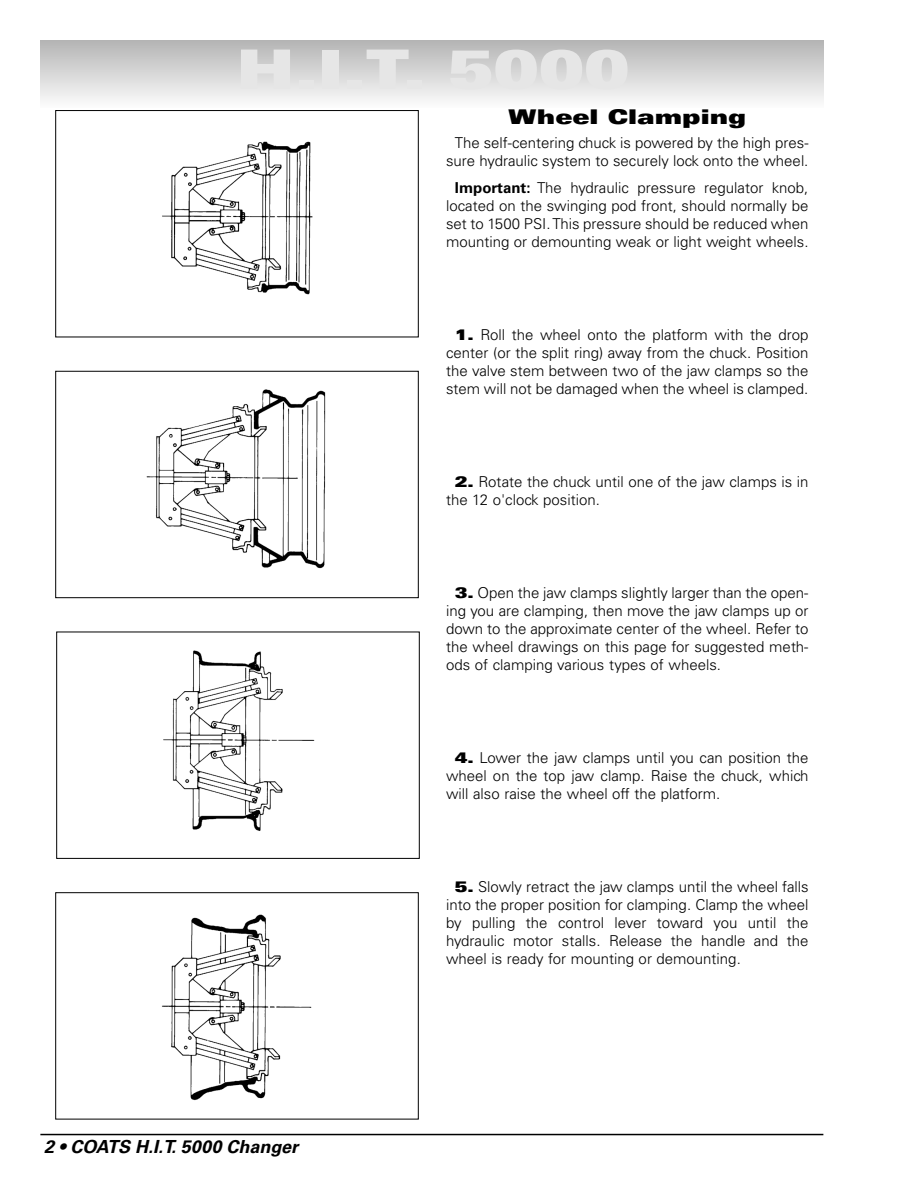
<style>
.page{position:relative;width:918px;height:1188px;background:#fff}
.page>*{position:absolute;margin:0;border:0;box-sizing:border-box;transform-origin:0 0}
.t1{font:900 expanded 54px "Univers";color:#e6e6e6}
.t2{font:900 expanded 20.25px "Univers";color:#000}
.t3{font:italic 700 18px "Univers";color:#000}
.t4{font:300 15px/18px "Univers";color:#000;text-align:center}
.s1{font-weight:700}
.s2{font-weight:900;font-stretch:expanded}
</style>
<div class="page">
<div style="left:40px;top:40px;width:784px;height:68px;background:linear-gradient(to bottom,#b4b4b4,#fbfbfb)"></div>
<hr style="left:40px;top:1134px;width:783px;height:1px;background:#000">
<img style="left:162px;top:141px;width:151px;height:154px">
<div style="left:56px;top:110px;width:362px;height:227px;border:1px solid #000"></div>
<img style="left:163px;top:650px;width:152px;height:181px">
<div style="left:56px;top:632px;width:363px;height:227px;border:1px solid #000"></div>
<img style="left:146px;top:389px;width:180px;height:180px">
<div style="left:56px;top:371px;width:362px;height:227px;border:1px solid #000"></div>
<img style="left:162px;top:914px;width:150px;height:187px">
<div style="left:56px;top:892px;width:362px;height:227px;border:1px solid #000"></div>
<h1 class="t1" style="left:236px;top:50px;width:395px">H.I.T. 5000</h1>
<h2 class="t2" style="left:508px;top:109px;width:239px">Wheel Clamping</h2>
<p class="t4" style="left:446px;top:135px;width:364px">The self-centering chuck is powered by the high pres&shy;sure hydraulic system to securely lock onto the wheel.</p>
<p class="t4" style="left:446px;top:180px;width:364px"><span class="s1">Important:</span> The hydraulic pressure regulator knob, located on the swinging pod front, should normally be set to 1500 PSI. This pressure should be reduced when mounting or demounting weak or light weight wheels.</p>
<p class="t4" style="left:446px;top:327px;width:364px"><span class="s2">1.</span> Roll the wheel onto the platform with the drop center (or the split ring) away from the chuck. Position the valve stem between two of the jaw clamps so the stem will not be damaged when the wheel is clamped.</p>
<p class="t4" style="left:446px;top:474px;width:364px;text-align:left;text-indent:9px"><span class="s2">2.</span> Rotate the chuck until one of the jaw clamps is in the 12 o'clock position.</p>
<p class="t4" style="left:446px;top:585px;width:364px;text-align:justify;text-indent:9px"><span class="s2">3.</span> Open the jaw clamps slightly larger than the open&shy;ing you are clamping, then move the jaw clamps up or down to the approximate center of the wheel. Refer to the wheel drawings on this page for suggested meth&shy;ods of clamping various types of wheels.</p>
<p class="t4" style="left:446px;top:750px;width:364px;text-align:justify;text-indent:9px"><span class="s2">4.</span> Lower the jaw clamps until you can position the wheel on the top jaw clamp. Raise the chuck, which will also raise the wheel off the platform.</p>
<p class="t3" style="left:44px;top:1140px;width:259px">2 • COATS H.I.T.5000 Changer</p>
<p class="t4" style="left:446px;top:879px;width:364px;text-align:justify;text-indent:9px"><span class="s2">5.</span> Slowly retract the jaw clamps until the wheel falls into the proper position for clamping. Clamp the wheel by pulling the control lever toward you until the hydraulic motor stalls. Release the handle and the wheel is ready for mounting or demounting.</p>
</div>
